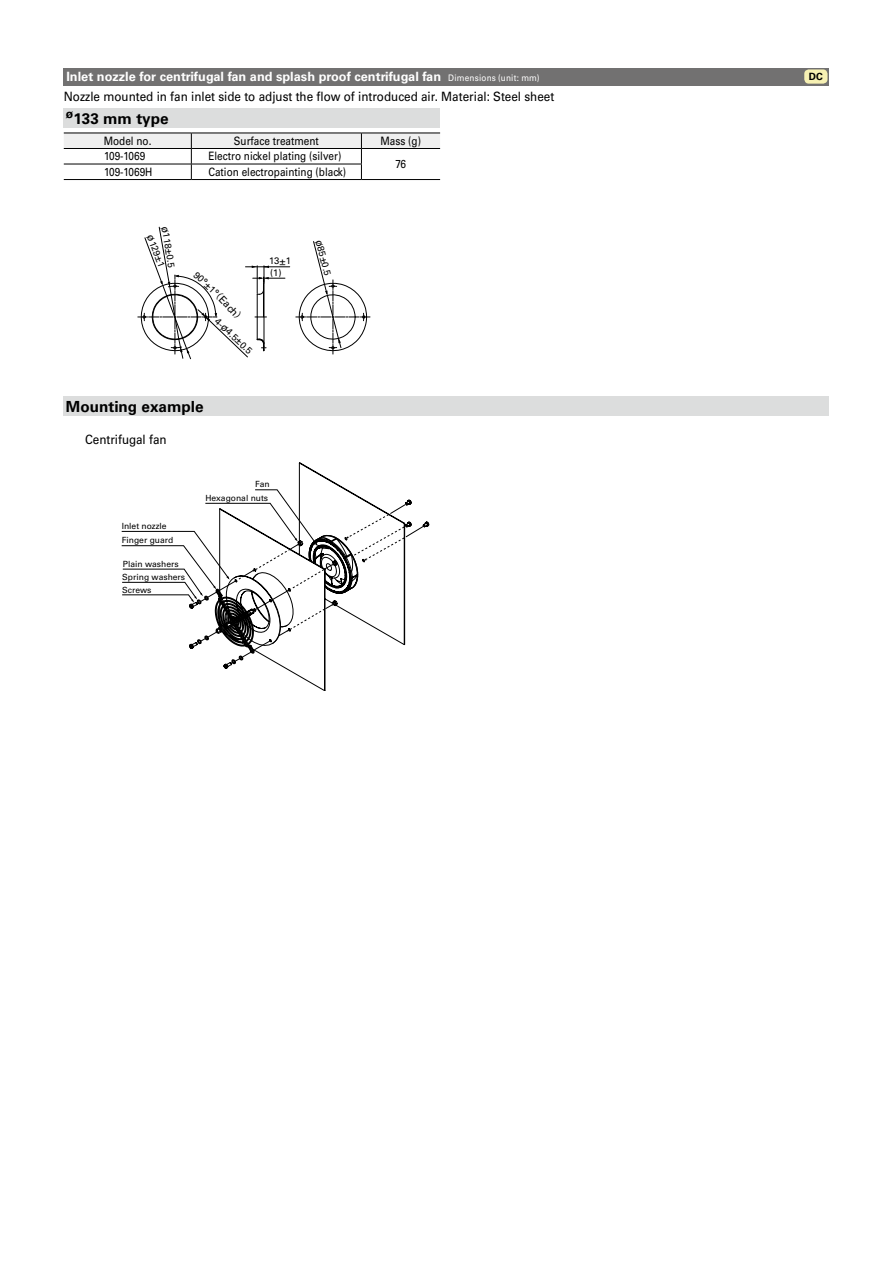
<style>
.page{position:relative;width:893px;height:1263px;background:#fff}
.page>*{position:absolute;margin:0;border:0;box-sizing:border-box;transform-origin:0 0}
.t1{font:700 15.3px "Univers LT Std";color:#000}
.t2{font:12.9px "Univers LT Std";color:#000;scale:.91 1}
.t3{font:700 12.75px "Univers LT Std";color:#fff}
.t4{font:11.55px "Univers LT Std";color:#000;scale:.86 1}
.t5{font:10.35px "Univers LT Std";color:#000}
.t6{font:700 10.05px "Univers LT Std";color:#000}
.t7{font:9.45px "Univers LT Std";color:#000}
.t8{font:9px "Shin Go Pro";color:#000}
.t9{font:8.55px/13.5px "Univers LT Std";color:#000;text-align:right}
.s1{font-weight:400;font-size:9px}
.s2{font-size:10.65px}
.s3{font-family:"Univers LT Std";font-size:9.45px}
.s4{font-family:"Univers LT Std";font-size:10.65px}
.s5{font-family:"Shin Go Pro";font-size:9px}
</style>
<div class="page">
<svg style="left:296px;top:241px;width:74px;height:113px"></svg>
<svg style="left:138px;top:227px;width:152px;height:132px"></svg>
<div style="left:64px;top:109px;width:376px;height:19px;background:#dcdddd"></div>
<svg style="left:64px;top:133px;width:376px;height:46px"></svg>
<hr style="left:64px;top:179px;width:127px;height:1px;background:#000">
<hr style="left:191px;top:179px;width:170px;height:1px;background:#000">
<hr style="left:361px;top:179px;width:79px;height:1px;background:#000">
<svg style="left:122px;top:462px;width:307px;height:229px"></svg>
<div style="left:64px;top:397px;width:765px;height:19px;background:#dcdddd"></div>
<div style="left:64px;top:68px;width:765px;height:17px;background:#727171"></div>
<div style="left:804px;top:69px;width:23px;height:15px;background:#f7f1b3;border-radius:4px"></div>
<p class="t3" style="left:66px;top:69px;width:475px">Inlet nozzle for centrifugal fan and splash proof centrifugal fan <span class="s1">Dimensions (unit: mm)</span></p>
<p class="t6" style="left:809px;top:71px;width:16px">DC</p>
<p class="t2" style="left:64px;top:89px;width:541px">Nozzle mounted in fan inlet side to adjust the flow of introduced air. Material: Steel sheet</p>
<h1 class="t1" style="left:66px;top:109px;width:104px"><sup>ø</sup>133 mm type</h1>
<p class="t4" style="left:104px;top:134px;width:57px">Model no.</p>
<p class="t4" style="left:234px;top:134px;width:100px">Surface treatment</p>
<p class="t4" style="left:380px;top:134px;width:49px">Mass (g)</p>
<p class="t4" style="left:104px;top:149px;width:49px">109-1069</p>
<p class="t4" style="left:208px;top:150px;width:156px">Electro nickel plating (silver)</p>
<p class="t4" style="left:395px;top:157px;width:14px">76</p>
<p class="t4" style="left:104px;top:165px;width:58px">109-1069H</p>
<p class="t4" style="left:208px;top:165px;width:162px">Cation electropainting (black)</p>
<p class="t7" style="left:171px;top:226px;width:43px;rotate:81deg"><span class="s2">ø</span>118<span class="s2">±</span>0.5</p>
<p class="t7" style="left:155px;top:233px;width:35px;rotate:69deg"><span class="s2">ø</span>129<span class="s2">±</span>1</p>
<p class="t7" style="left:269px;top:255px;width:23px">13<span class="s2">±</span>1</p>
<p class="t8" style="left:200px;top:268px;width:63px;rotate:43deg"><span class="s3">90</span><span class="s4">°±</span><span class="s3">1</span>（<span class="s4">°</span> 等配）</p>
<p class="t7" style="left:270px;top:267px;width:13px">(1)</p>
<p class="t5" style="left:219px;top:286px;width:43px;rotate:47deg"><span class="s5">（</span>Each<span class="s5">）</span></p>
<p class="t7" style="left:220px;top:316px;width:49px;rotate:43deg">4-<span class="s2">ø</span>4.5<span class="s2">±</span>0.5</p>
<h1 class="t1" style="left:66px;top:398px;width:139px">Mounting example</h1>
<p class="t2" style="left:85px;top:432px;width:91px">Centrifugal fan</p>
<p class="t9" style="left:122px;top:519px;width:53px;line-height:14.2px;text-align:left">Inlet nozzle<br>Finger guard</p>
<p class="t9" style="left:123px;top:557px;width:57px">Plain washers</p>
<p class="t9" style="left:122px;top:570px;width:64px">Spring washers</p>
<p class="t9" style="left:122px;top:583px;width:31px">Screws</p>
<p class="t9" style="left:205px;top:477px;width:66px">Fan<br>Hexagonal nuts</p>
<p class="t7" style="left:324px;top:239px;width:38px;rotate:75deg"><span class="s2">ø</span>85<span class="s2">±</span>0.5</p>
</div>
